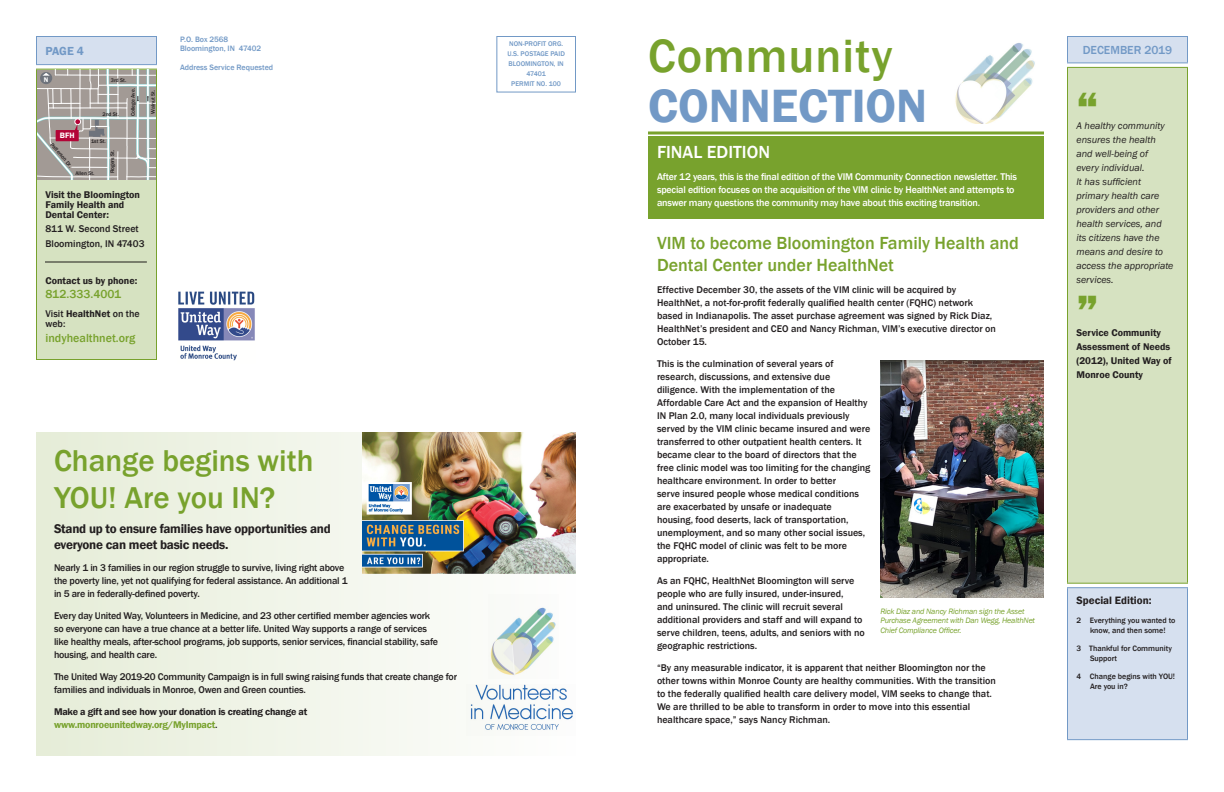
<style>
.page{position:relative;width:1224px;height:792px;background:#fff}
.page>*{position:absolute;margin:0;border:0;box-sizing:border-box;transform-origin:0 0}
.t1{font:600 48px "Franklin Gothic";color:#7299c6}
.t2{font:500 48px "Franklin Gothic";letter-spacing:.02em;color:#78a22d}
.t3{font:800 48px "Franklin Gothic";color:#78a22d}
.t4{font:500 31px/37.2px "Franklin Gothic";color:#78a22d}
.t5{font:500 18px/21.6px "Franklin Gothic";color:#78a22d}
.t6{font:500 18px "Franklin Gothic";color:#fff}
.t7{font:600 13px/16px "Franklin Gothic";letter-spacing:-.02em;color:#231f20}
.t8{font:500 12px "Franklin Gothic";color:#78a22d}
.t9{font:500 12px "Franklin Gothic";color:#7299c6}
.t10{font:600 12px "Franklin Gothic";color:#7299c6}
.t11{font:600 11px "Franklin Gothic";color:#231f20}
.body{font:500 10px/13px "Franklin Gothic";color:#231f20}
.body-2{font:500 10px/13px "Franklin Gothic";letter-spacing:-.02em;color:#231f20}
.body-3{font:500 10px/13px "Franklin Gothic";letter-spacing:-.02em;color:#fff}
.body-4{font:italic 10px/14px "Franklin Gothic";color:#231f20}
.body-5{font:600 10px/14px "Franklin Gothic";color:#231f20}
.body-6{font:600 10px/13px "Franklin Gothic";letter-spacing:-.02em;color:#231f20}
.t12{font:500 8px/9.6px "Franklin Gothic";color:#231f20}
.t13{font:italic 8px/9.6px "Franklin Gothic";letter-spacing:-.02em;color:#78a22d}
.t14{font:500 8px "Franklin Gothic";color:#7299c6}
.t15{font:600 8px "Franklin Gothic";color:#fff}
.t16{font:500 7px "Franklin Gothic";color:#7299c6}
.t17{font:600 7px "Franklin Gothic";color:#fff}
.t18{font:500 5.4px "Franklin Gothic";color:#231f20}
.t19{font:600 4.9px "Franklin Gothic";color:#fff}
.s1{font-weight:600}
.s2{color:#78a22d}
.s3{font-weight:500}
</style>
<div class="page">
<div style="left:36px;top:432px;width:540px;height:324px;background:linear-gradient(to right,#e6edd8,#fefefe)"></div>
<hr style="left:648px;top:131px;width:396px;height:3px;background:#78a22d">
<img style="left:955px;top:43px;width:80px;height:80px">
<div style="left:1068px;top:37px;width:119px;height:702px;background:#d6e0ef"></div>
<div style="left:1068px;top:67px;width:120px;height:516px;background:#d6e2c1"></div>
<hr style="left:1067px;top:36px;width:121px;height:1px;background:#7299c6">
<svg style="left:1067px;top:37px;width:1px;height:30px"></svg>
<svg style="left:1187px;top:37px;width:1px;height:30px"></svg>
<hr style="left:1067px;top:62px;width:121px;height:1px;background:#7299c6">
<hr style="left:1067px;top:587px;width:121px;height:1px;background:#7299c6">
<hr style="left:1067px;top:588px;width:1px;height:151px;background:#7299c6">
<hr style="left:1187px;top:588px;width:1px;height:151px;background:#7299c6">
<hr style="left:1067px;top:739px;width:121px;height:1px;background:#7299c6">
<hr style="left:1067px;top:67px;width:121px;height:1px;background:#78a22d">
<hr style="left:1067px;top:68px;width:1px;height:515px;background:#78a22d">
<hr style="left:1187px;top:68px;width:1px;height:515px;background:#78a22d">
<hr style="left:1067px;top:583px;width:121px;height:1px;background:#78a22d">
<div style="left:36px;top:69px;width:120px;height:290px;background:#d6e2c1"></div>
<hr style="left:36px;top:36px;width:121px;height:1px;background:#7299c6">
<hr style="left:36px;top:70px;width:1px;height:289px;background:#78a22d">
<hr style="left:156px;top:70px;width:1px;height:289px;background:#78a22d">
<hr style="left:36px;top:359px;width:121px;height:1px;background:#78a22d">
<div style="left:496px;top:36px;width:80px;height:57px;border:1px solid #7299c6"></div>
<img style="left:488px;top:595px;width:71px;height:83px">
<img style="left:466px;top:685px;width:110px;height:51px">
<img style="left:362px;top:432px;width:214px;height:141px">
<div style="left:648px;top:136px;width:396px;height:83px;background:#78a22d"></div>
<img style="left:880px;top:360px;width:164px;height:238px">
<hr style="left:45px;top:262px;width:102px;height:1px;background:#231f20">
<img style="left:178px;top:291px;width:77px;height:70px">
<svg style="left:36px;top:37px;width:121px;height:142px;background:#b6b5b4"></svg>
<div style="left:59px;top:132px;width:16px;height:7px;background:#b30437"></div>
<p class="t10" style="left:46px;top:43px;width:40px">PAGE 4</p>
<p class="t17" style="left:44px;top:76px;width:6px">N</p>
<p class="t18" style="left:111px;top:77px;width:17px">3rd St.</p>
<p class="t18" style="left:103px;top:110px;width:18px">2nd St.</p>
<p class="t18" style="left:130px;top:116px;width:30px;rotate:-90deg">College Ave.</p>
<p class="t18" style="left:150px;top:114px;width:25px;rotate:-90deg">Walnut St.</p>
<p class="t15" style="left:60px;top:131px;width:16px">BFH</p>
<p class="t19" style="left:63px;top:132px;width:10px">VIM</p>
<p class="t18" style="left:91px;top:138px;width:16px">1st St.</p>
<p class="t18" style="left:54px;top:141px;width:32px;rotate:50deg">Patterson Dr.</p>
<p class="t18" style="left:109px;top:173px;width:25px;rotate:-90deg">Rogers St.</p>
<p class="t18" style="left:75px;top:170px;width:21px">Allen St.</p>
<p class="body-5" style="left:46px;top:190px;width:96px;line-height:10px">Visit the Bloomington<br>Family Health and<br>Dental Center:</p>
<p class="body" style="left:46px;top:223px;width:95px">811 W. Second Street</p>
<p class="body" style="left:46px;top:237px;width:101px">Bloomington, IN 47403</p>
<p class="body-5" style="left:46px;top:274px;width:93px">Contact us by phone:</p>
<p class="t8" style="left:46px;top:287px;width:77px">812.333.4001</p>
<p class="body" style="left:46px;top:309px;width:96px;line-height:10px">Visit <span class="s1">HealthNet</span> on the web:</p>
<p class="t8" style="left:46px;top:330px;width:91px">indyhealthnet.org</p>
<p class="t14" style="left:180px;top:34px;width:50px">P.O. Box 2568</p>
<p class="t14" style="left:180px;top:44px;width:83px">Bloomington, IN 47402</p>
<p class="t14" style="left:180px;top:63px;width:95px">Address Service Requested</p>
<p class="t4" style="left:54px;top:442px;width:261px">Change begins with<br>YOU! Are you IN?</p>
<p class="t7" style="left:54px;top:521px;width:278px">Stand up to ensure families have opportunities and everyone can meet basic needs.</p>
<p class="body-2" style="left:54px;top:561px;width:295px">Nearly 1 in 3 families in our region struggle to survive, living right above the poverty line, yet not qualifying for federal assistance. An additional 1 in 5 are in federally-defined poverty.</p>
<p class="body-2" style="left:54px;top:609px;width:386px">Every day United Way, Volunteers in Medicine, and 23 other certified member agencies work so everyone can have a true chance at a better life. United Way supports a range of services like healthy meals, after-school programs, job supports, senior services, financial stability, safe housing, and health care.</p>
<p class="body-2" style="left:54px;top:670px;width:404px">The United Way 2019-20 Community Campaign is in full swing raising funds that create change for families and individuals in Monroe, Owen and Green counties.</p>
<p class="body-6" style="left:54px;top:705px;width:255px">Make a gift and see how your donation is creating change at <span class="s2">www.monroeunitedway.org/MyImpact</span><span class="s3">.</span></p>
<p class="t16" style="left:509px;top:40px;width:56px">NON-PROFIT ORG.</p>
<p class="t16" style="left:507px;top:50px;width:59px">U.S. POSTAGE PAID</p>
<p class="t16" style="left:509px;top:60px;width:57px">BLOOMINGTON, IN</p>
<p class="t16" style="left:527px;top:70px;width:21px">47401</p>
<p class="t16" style="left:511px;top:80px;width:51px">PERMIT NO. 100</p>
<p class="t2" style="left:648px;top:26px;width:246px">Community</p>
<p class="t1" style="left:648px;top:76px;width:281px">CONNECTION</p>
<p class="t6" style="left:657px;top:141px;width:115px">FINAL EDITION</p>
<p class="body-3" style="left:657px;top:170px;width:362px">After 12 years, this is the final edition of the VIM Community Connection newsletter. This special edition focuses on the acquisition of the VIM clinic by HealthNet and attempts to answer many questions the community may have about this exciting transition.</p>
<p class="t5" style="left:657px;top:233px;width:364px">VIM to become Bloomington Family Health and<br>Dental Center under HealthNet</p>
<p class="body" style="left:657px;top:283px;width:340px">Effective December 30, the assets of the VIM clinic will be acquired by HealthNet, a not-for-profit federally qualified health center (FQHC) network based in Indianapolis. The asset purchase agreement was signed by Rick Diaz, HealthNet’s president and CEO and Nancy Richman, VIM’s executive director on October 15.</p>
<p class="body" style="left:657px;top:357px;width:215px">This is the culmination of several years of research, discussions, and extensive due diligence. With the implementation of the Affordable Care Act and the expansion of Healthy IN Plan 2.0, many local individuals previously served by the VIM clinic became insured and were transferred to other outpatient health centers. It became clear to the board of directors that the free clinic model was too limiting for the changing healthcare environment. In order to better<br>serve insured people whose medical conditions are exacerbated by unsafe or inadequate housing, food deserts, lack of transportation, unemployment, and so many other social issues, the FQHC model of clinic was felt to be more appropriate.</p>
<p class="body" style="left:657px;top:574px;width:209px">As an FQHC, HealthNet Bloomington will serve people who are fully insured, under-insured,<br>and uninsured. The clinic will recruit several additional providers and staff and will expand to serve children, teens, adults, and seniors with no geographic restrictions.</p>
<p class="body" style="left:657px;top:661px;width:340px">“By any measurable indicator, it is apparent that neither Bloomington nor the other towns within Monroe County are healthy communities. With the transition to the federally qualified health care delivery model, VIM seeks to change that.<br>We are thrilled to be able to transform in order to move into this essential healthcare space,” says Nancy Richman.</p>
<p class="t13" style="left:880px;top:606px;width:156px">Rick Diaz and Nancy Richman sign the Asset<br>Purchase Agreement with Dan Wegg, HealthNet<br>Chief Compliance Officer.</p>
<p class="t9" style="left:1083px;top:42px;width:91px">DECEMBER 2019</p>
<p class="t3" style="left:1076px;top:78px;width:23px">“</p>
<p class="body-4" style="left:1076px;top:118px;width:98px">A healthy community ensures the health and well-being of<br>every individual.<br>It has sufficient primary health care providers and other health services, and its citizens have the means and desire to access the appropriate services.</p>
<p class="t3" style="left:1076px;top:281px;width:23px">”</p>
<p class="body-5" style="left:1076px;top:326px;width:97px">Service Community<br>Assessment of Needs (2012), United Way of<br>Monroe County</p>
<p class="t11" style="left:1076px;top:594px;width:77px">Special Edition:</p>
<p class="t12" style="left:1076px;top:616px;width:100px;text-align:center">2 Everything you wanted to know, and then some!</p>
<p class="t12" style="left:1090px;top:644px;width:83px;text-indent:-14px">3 Thankful for Community<br>Support</p>
<p class="t12" style="left:1090px;top:672px;width:87px;text-indent:-14px">4 Change begins with YOU!<br>Are you in?</p>
</div>
